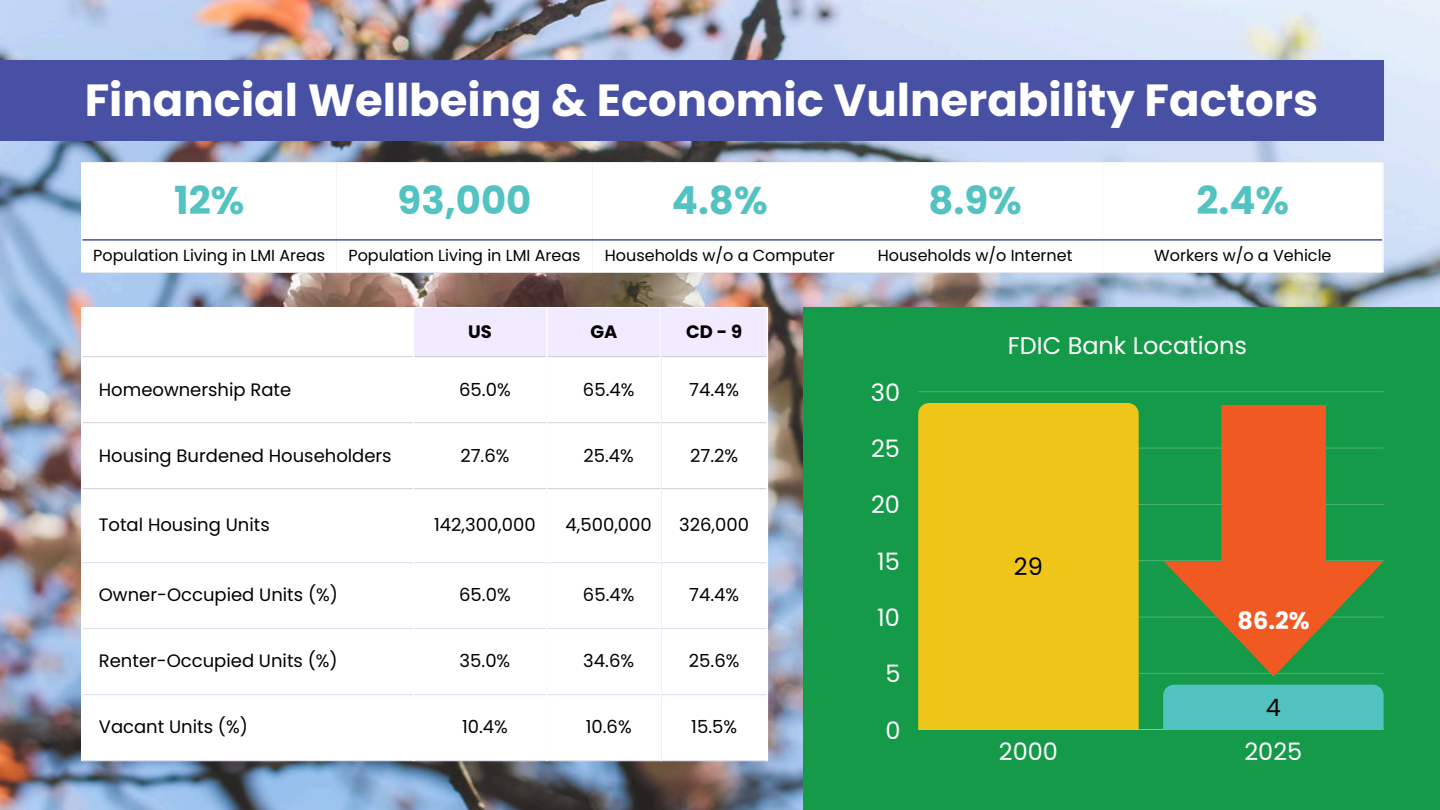
<style>
.page{position:relative;width:1440px;height:810px;background:#fff}
.page>*{position:absolute;margin:0;border:0;box-sizing:border-box;transform-origin:0 0}
.t1{font:700 45px "Poppins";color:#fff}
.t2{font:700 38.6px "Poppins";color:#53c3c2}
.t3{font:24px "Poppins";color:#fff}
.t4{font:700 24px "Poppins";color:#fff}
.t5{font:24px "Poppins";color:#000}
.t6{font:18px "Poppins";color:#000}
.t7{font:700 18px "Poppins";color:#000}
.t8{font:16px "Poppins";color:#000}
</style>
<div class="page">
<img style="left:0;top:0;width:1440px;height:810px">
<div style="left:804px;top:307px;width:636px;height:503px;background:#149a49"></div>
<svg style="left:82px;top:163px;width:1300px;height:109px"></svg>
<hr style="left:82px;top:162px;width:1300px;height:1px;background:#fff">
<hr style="left:82px;top:272px;width:1300px;height:1px;background:#fff">
<hr style="left:81px;top:162px;width:1px;height:110px;background:#fff">
<hr style="left:336px;top:162px;width:2px;height:110px;background:#fff">
<hr style="left:591px;top:162px;width:2px;height:110px;background:#fff">
<hr style="left:847px;top:162px;width:1px;height:110px;background:#fff">
<hr style="left:1102px;top:162px;width:2px;height:110px;background:#fff">
<hr style="left:1382px;top:162px;width:2px;height:110px;background:#fff">
<hr style="left:82px;top:239px;width:1300px;height:2px;background:#4750a2">
<svg style="left:82px;top:308px;width:685px;height:452px"></svg>
<div style="left:414px;top:308px;width:353px;height:49px;background:#f1ebff"></div>
<hr style="left:82px;top:307px;width:685px;height:1px;background:#fff">
<hr style="left:82px;top:357px;width:685px;height:1px;background:#f1ebff">
<hr style="left:82px;top:423px;width:685px;height:1px;background:#f1ebff">
<hr style="left:82px;top:489px;width:685px;height:1px;background:#f1ebff">
<hr style="left:82px;top:562px;width:685px;height:1px;background:#f1ebff">
<hr style="left:82px;top:628px;width:685px;height:1px;background:#f1ebff">
<hr style="left:82px;top:694px;width:685px;height:1px;background:#f1ebff">
<hr style="left:82px;top:760px;width:685px;height:1px;background:#f1ebff">
<hr style="left:81px;top:307px;width:1px;height:454px;background:#fff">
<hr style="left:413px;top:307px;width:1px;height:454px;background:#fff">
<hr style="left:546px;top:307px;width:2px;height:454px;background:#fff">
<hr style="left:660px;top:307px;width:2px;height:454px;background:#fff">
<hr style="left:767px;top:307px;width:1px;height:454px;background:#fff">
<hr style="left:918px;top:729px;width:466px;height:1px;background:#82c99e">
<hr style="left:918px;top:673px;width:466px;height:1px;background:#47b070">
<hr style="left:918px;top:617px;width:466px;height:1px;background:#34a761">
<hr style="left:918px;top:560px;width:466px;height:1px;background:#42ad6c">
<hr style="left:918px;top:504px;width:466px;height:1px;background:#47b070">
<hr style="left:918px;top:448px;width:466px;height:1px;background:#34a761">
<hr style="left:918px;top:392px;width:466px;height:1px;background:#209f52">
<div style="left:918px;top:403px;width:221px;height:327px;background:#eec61a"></div>
<div style="left:1163px;top:685px;width:221px;height:45px;background:#53c3c2"></div>
<svg style="left:1164px;top:405px;width:220px;height:272px"></svg>
<div style="left:0;top:60px;width:1384px;height:81px;background:#4750a2"></div>
<p class="t1" style="left:85px;top:69px;width:1235px">Financial Wellbeing &amp; Economic Vulnerability Factors</p>
<p class="t2" style="left:174px;top:173px;width:72px">12%</p>
<p class="t2" style="left:398px;top:173px;width:135px">93,000</p>
<p class="t2" style="left:672px;top:173px;width:97px">4.8%</p>
<p class="t2" style="left:929px;top:173px;width:95px">8.9%</p>
<p class="t2" style="left:1197px;top:173px;width:94px">2.4%</p>
<p class="t8" style="left:93px;top:244px;width:234px">Population Living in LMI Areas</p>
<p class="t8" style="left:348px;top:244px;width:234px">Population Living in LMI Areas</p>
<p class="t8" style="left:605px;top:244px;width:231px">Households w/o a Computer</p>
<p class="t8" style="left:878px;top:244px;width:196px">Households w/o Internet</p>
<p class="t8" style="left:1154px;top:244px;width:179px">Workers w/o a Vehicle</p>
<p class="t7" style="left:468px;top:319px;width:25px">US</p>
<p class="t7" style="left:590px;top:319px;width:28px">GA</p>
<p class="t7" style="left:686px;top:319px;width:57px">CD-9</p>
<p class="t6" style="left:99px;top:377px;width:194px">Homeownership Rate</p>
<p class="t6" style="left:459px;top:377px;width:53px">65.0%</p>
<p class="t6" style="left:583px;top:377px;width:53px">65.4%</p>
<p class="t6" style="left:689px;top:377px;width:51px">74.4%</p>
<p class="t6" style="left:99px;top:443px;width:294px">Housing Burdened Householders</p>
<p class="t6" style="left:460px;top:443px;width:51px">27.6%</p>
<p class="t6" style="left:584px;top:443px;width:52px">25.4%</p>
<p class="t6" style="left:690px;top:443px;width:49px">27.2%</p>
<p class="t6" style="left:99px;top:513px;width:172px">Total Housing Units</p>
<p class="t6" style="left:434px;top:513px;width:103px">142,300,000</p>
<p class="t6" style="left:566px;top:513px;width:88px">4,500,000</p>
<p class="t6" style="left:679px;top:513px;width:71px">326,000</p>
<p class="t6" style="left:99px;top:583px;width:241px">Owner-Occupied Units (%)</p>
<p class="t6" style="left:459px;top:583px;width:53px">65.0%</p>
<p class="t6" style="left:583px;top:583px;width:53px">65.4%</p>
<p class="t6" style="left:689px;top:583px;width:51px">74.4%</p>
<p class="t6" style="left:99px;top:649px;width:240px">Renter-Occupied Units (%)</p>
<p class="t6" style="left:460px;top:649px;width:52px">35.0%</p>
<p class="t6" style="left:583px;top:649px;width:52px">34.6%</p>
<p class="t6" style="left:689px;top:649px;width:52px">25.6%</p>
<p class="t6" style="left:99px;top:715px;width:151px">Vacant Units (%)</p>
<p class="t6" style="left:462px;top:715px;width:47px">10.4%</p>
<p class="t6" style="left:586px;top:715px;width:47px">10.6%</p>
<p class="t6" style="left:691px;top:715px;width:47px">15.5%</p>
<h3 class="t3" style="left:871px;top:376px;width:31px">30</h3>
<h3 class="t3" style="left:871px;top:432px;width:30px">25</h3>
<h3 class="t3" style="left:871px;top:488px;width:30px">20</h3>
<h3 class="t3" style="left:877px;top:545px;width:24px">15</h3>
<h3 class="t3" style="left:877px;top:601px;width:24px">10</h3>
<h3 class="t3" style="left:886px;top:657px;width:17px">5</h3>
<h3 class="t3" style="left:886px;top:714px;width:17px">0</h3>
<p class="t3" style="left:1008px;top:329px;width:241px">FDIC Bank Locations</p>
<h3 class="t5" style="left:1014px;top:550px;width:30px">29</h3>
<p class="t4" style="left:1238px;top:604px;width:74px">86.2%</p>
<h3 class="t5" style="left:1266px;top:691px;width:17px">4</h3>
<h3 class="t3" style="left:999px;top:735px;width:61px">2000</h3>
<h3 class="t3" style="left:1245px;top:735px;width:59px">2025</h3>
</div>
